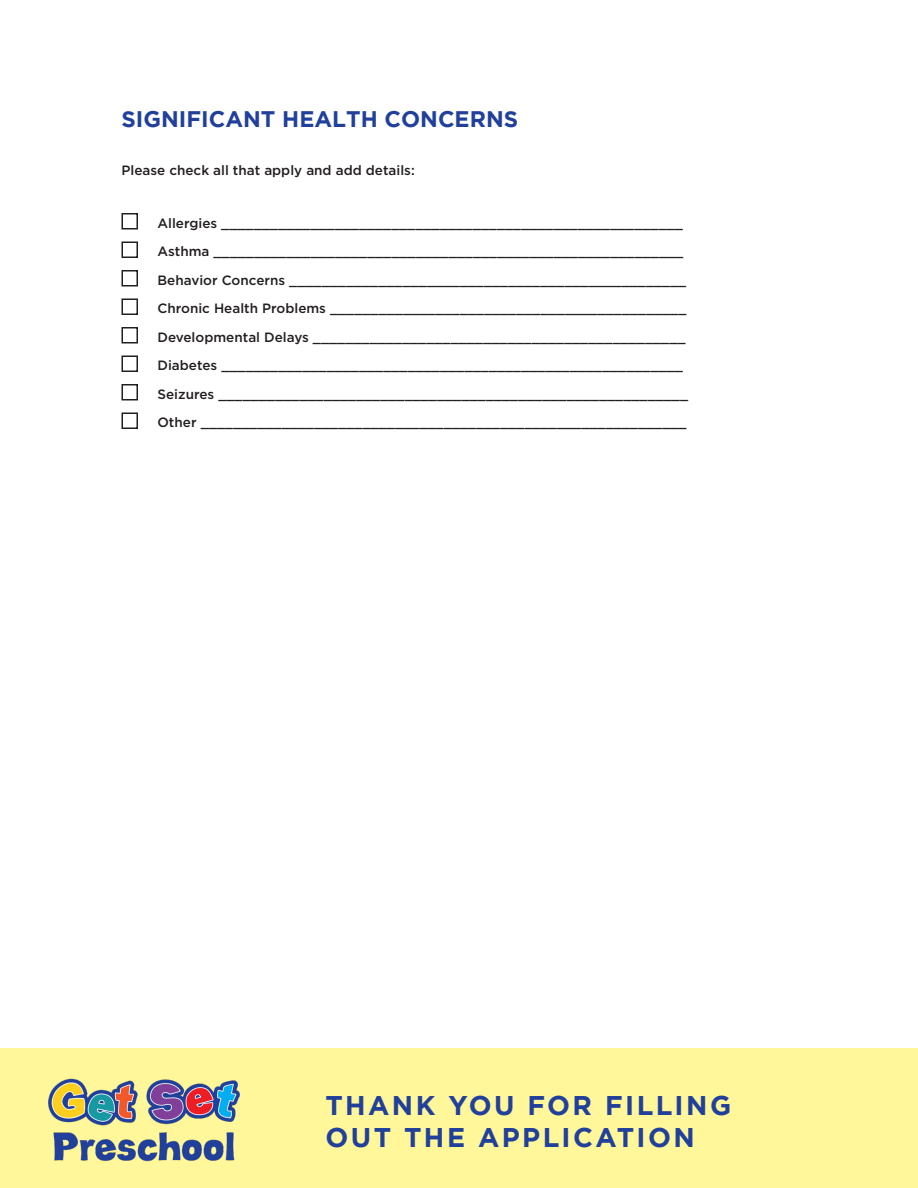
<style>
.page{position:relative;width:918px;height:1188px;background:#fff}
.page>*{position:absolute;margin:0;border:0;box-sizing:border-box;transform-origin:0 0}
.t1{font:700 27px/32.4px "Gotham";letter-spacing:.09em;color:#21409b}
.t2{font:700 22.5px "Gotham";color:#21409b}
.t3{font:500 13.5px/28.5px "Gotham";color:#231f20}
</style>
<div class="page">
<div style="left:122px;top:213px;width:16px;height:17px;border:2px solid #231f20"></div>
<div style="left:122px;top:270px;width:16px;height:16px;border:2px solid #231f20"></div>
<div style="left:122px;top:327px;width:16px;height:17px;border:2px solid #231f20"></div>
<div style="left:122px;top:384px;width:16px;height:16px;border:2px solid #231f20"></div>
<div style="left:122px;top:242px;width:16px;height:16px;border:2px solid #231f20"></div>
<div style="left:122px;top:298px;width:16px;height:17px;border:2px solid #231f20"></div>
<div style="left:122px;top:356px;width:16px;height:16px;border:2px solid #231f20"></div>
<div style="left:122px;top:412px;width:16px;height:17px;border:2px solid #231f20"></div>
<div style="left:0;top:1048px;width:918px;height:140px;background:#fff79a"></div>
<img style="left:48px;top:1078px;width:192px;height:84px">
<h2 class="t2" style="left:122px;top:106px;width:398px">SIGNIFICANT HEALTH CONCERNS</h2>
<p class="t3" style="left:122px;top:156px;width:295px">Please check all that apply and add details:</p>
<p class="t3" style="left:158px;top:209px;width:532px">Allergies _________________________________________________________ Asthma __________________________________________________________ Behavior Concerns _________________________________________________ Chronic Health Problems ____________________________________________ Developmental Delays ______________________________________________ Diabetes _________________________________________________________ Seizures __________________________________________________________ Other ____________________________________________________________</p>
<h1 class="t1" style="left:326px;top:1088px;width:407px">THANK YOU FOR FILLING<br>OUT THE APPLICATION</h1>
</div>
